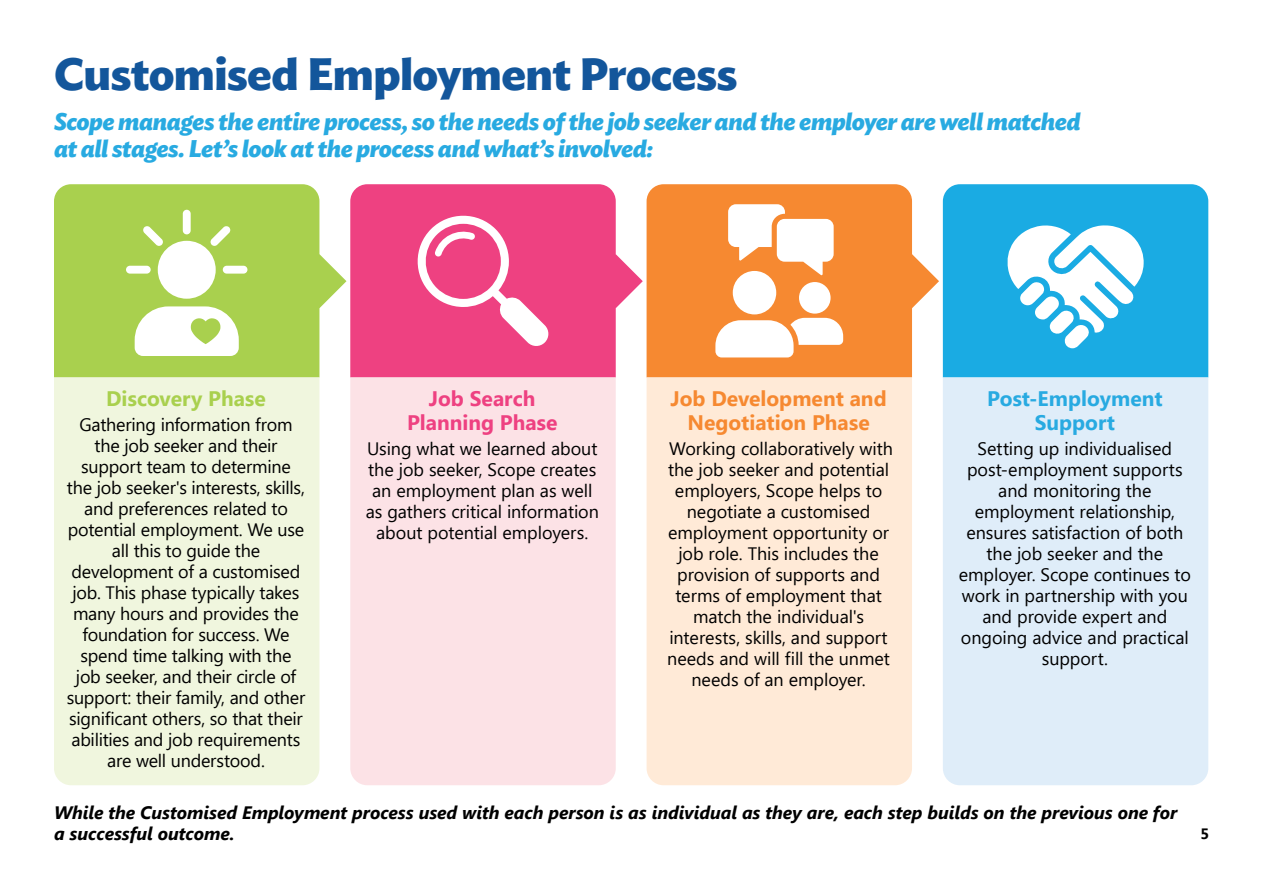
<style>
.page{position:relative;width:1263px;height:893px;background:#fff}
.page>*{position:absolute;margin:0;border:0;box-sizing:border-box;transform-origin:0 0}
.t1{font:700 45px "Ideal Sans";letter-spacing:-.015em;color:#13569b}
.t2{font:italic 700 24px/27px "Ideal Sans";letter-spacing:-.02em;color:#28aae1}
.t3{font:700 21px/24px "Segoe UI";color:#f68931;text-align:center}
.t4{font:700 21px/24px "Segoe UI";color:#ee4181;text-align:center}
.t5{font:700 21px/24px "Segoe UI";color:#28aae1;text-align:center}
.t6{font:700 21px "Segoe UI";letter-spacing:.005em;color:#a9d04e}
.t7{font:18px/21px "Segoe UI";letter-spacing:-.01em;color:#000;text-align:center}
.t8{font:italic 700 18px/21px "Segoe UI";color:#000}
.t9{font:700 15px "Segoe UI";color:#000}
</style>
<div class="page">
<div style="left:54px;top:184px;width:265px;height:193px;background:#a9d04e"></div>
<svg style="left:135px;top:306px;width:104px;height:50px"></svg>
<div style="left:158px;top:241px;width:58px;height:58px;background:#fff;border-radius:50%"></div>
<div style="left:126px;top:266px;width:25px;height:8px;background:#fff;border-radius:4px"></div>
<div style="left:223px;top:266px;width:24px;height:8px;background:#fff;border-radius:4px"></div>
<div style="left:183px;top:210px;width:8px;height:24px;background:#fff;border-radius:4px"></div>
<svg style="left:210px;top:226px;width:21px;height:20px"></svg>
<svg style="left:143px;top:226px;width:20px;height:20px"></svg>
<div style="left:54px;top:377px;width:265px;height:408px;background:#f0f6de"></div>
<div style="left:646px;top:184px;width:266px;height:193px;background:#f68931"></div>
<svg style="left:728px;top:204px;width:106px;height:71px"></svg>
<div style="left:799px;top:282px;width:31px;height:32px;background:#fff;border-radius:50%"></div>
<svg style="left:715px;top:318px;width:128px;height:39px"></svg>
<div style="left:733px;top:271px;width:43px;height:43px;background:#fff;border-radius:50%"></div>
<div style="left:646px;top:377px;width:266px;height:408px;background:#ffead7"></div>
<div style="left:350px;top:184px;width:266px;height:193px;background:#ee4181"></div>
<svg style="left:413px;top:211px;width:136px;height:136px"></svg>
<div style="left:350px;top:377px;width:266px;height:408px;background:#fce2e6"></div>
<div style="left:943px;top:184px;width:265px;height:193px;background:#1aabe3"></div>
<svg style="left:1006px;top:225px;width:138px;height:123px"></svg>
<div style="left:943px;top:377px;width:265px;height:408px;background:#dfedf9"></div>
<svg style="left:292px;top:254px;width:54px;height:54px"></svg>
<svg style="left:589px;top:254px;width:54px;height:54px"></svg>
<svg style="left:885px;top:254px;width:54px;height:54px"></svg>
<h1 class="t1" style="left:54px;top:38px;width:685px">Customised Employment Process</h1>
<h2 class="t2" style="left:54px;top:106px;width:1028px">Scope manages the entire process, so the needs of the job seeker and the employer are well matched at all stages. Let’s look at the process and what’s involved:</h2>
<p class="t6" style="left:106px;top:386px;width:161px">Discovery Phase</p>
<p class="t7" style="left:67px;top:414px;width:240px">Gathering information from the job seeker and their support team to determine the job seeker's interests, skills, and preferences related to potential employment. We use all this to guide the development of a customised job. This phase typically takes many hours and provides the foundation for success. We spend time talking with the job seeker, and their circle of support: their family, and other significant others, so that their abilities and job requirements are well understood.</p>
<p class="t4" style="left:407px;top:386px;width:152px">Job Search<br>Planning Phase</p>
<p class="t7" style="left:366px;top:438px;width:235px">Using what we learned about the job seeker, Scope creates an employment plan as well as gathers critical information about potential employers.</p>
<p class="t3" style="left:670px;top:386px;width:218px">Job Development and<br>Negotiation Phase</p>
<p class="t7" style="left:667px;top:438px;width:227px">Working collaboratively with the job seeker and potential employers, Scope helps to negotiate a customised employment opportunity or job role. This includes the provision of supports and terms of employment that match the individual's interests, skills, and support needs and will fill the unmet needs of an employer.</p>
<p class="t5" style="left:987px;top:386px;width:177px">Post-Employment<br>Support</p>
<p class="t7" style="left:959px;top:438px;width:234px">Setting up individualised post-employment supports and monitoring the employment relationship, ensures satisfaction of both the job seeker and the employer. Scope continues to work in partnership with you and provide expert and ongoing advice and practical support.</p>
<p class="t8" style="left:54px;top:802px;width:1125px">While the Customised Employment process used with each person is as individual as they are, each step builds on the previous one for a successful outcome.</p>
<p class="t9" style="left:1200px;top:825px;width:10px">5</p>
</div>
